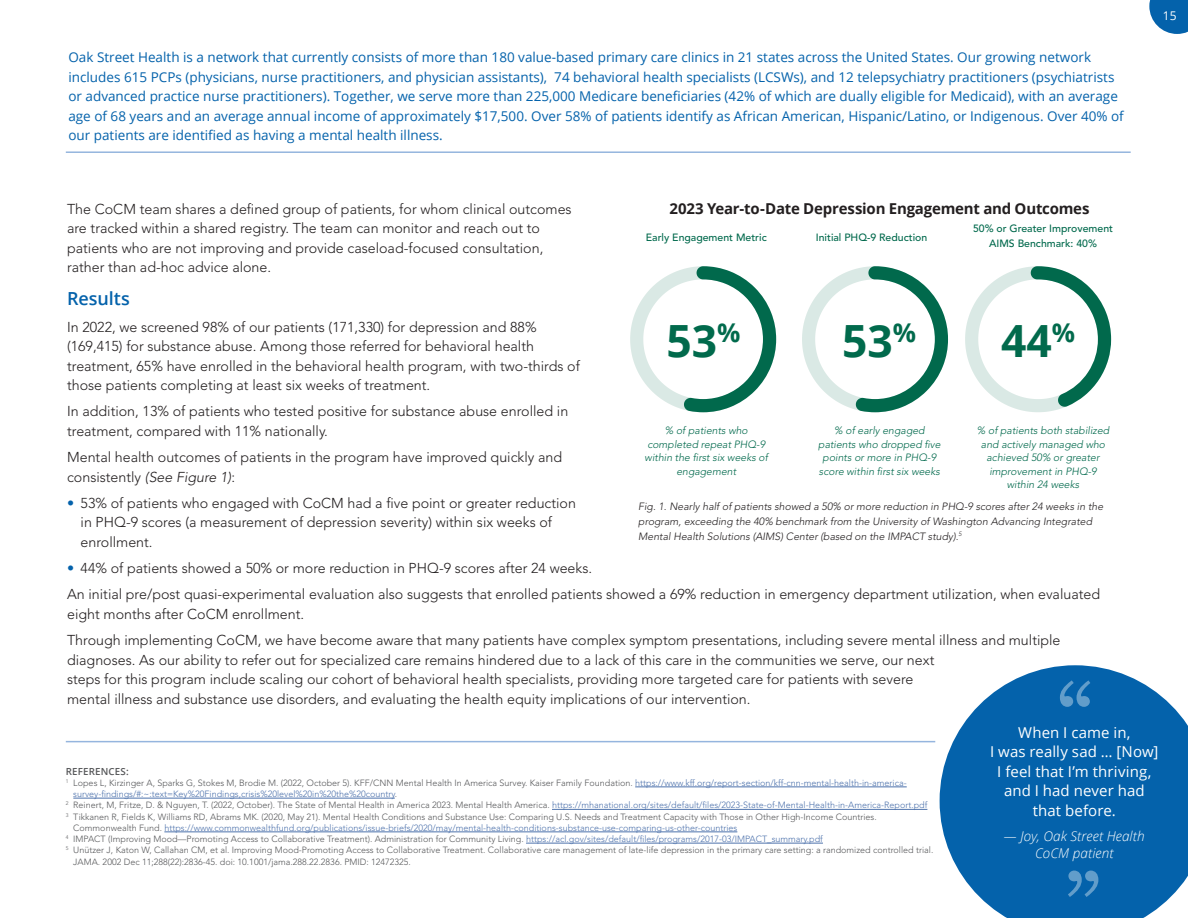
<style>
.page{position:relative;width:1188px;height:918px;background:#fff}
.page>*{position:absolute;margin:0;border:0;box-sizing:border-box;transform-origin:0 0}
.t1{font:700 44.4px "Open Sans";color:#016a4c}
.t2{font:600 18px "Open Sans";letter-spacing:-.005em;color:#0462ab}
.t3{font:15px "Open Sans";letter-spacing:.005em;color:#fff}
.t4{font:700 15px "Open Sans";letter-spacing:-.015em;color:#231f20}
.t5{font:300 14.25px/19.5px "Avenir LT Std";color:#231f20}
.t6{font:13.5px/19.5px "Open Sans";color:#0462ab}
.t7{font:italic 300 13.5px "Open Sans";letter-spacing:.01em;color:#fff}
.t8{font:12px "Open Sans";color:#fff}
.t9{font:italic 300 10.5px/13.5px "Avenir LT Std";color:#00694c;text-align:center}
.t10{font:italic 300 10.5px/15px "Avenir LT Std";color:#231f20}
.t11{font:500 10.5px "Avenir LT Std";color:#00694c}
.t12{font:600 9.75px "Open Sans";letter-spacing:.015em;color:#57585a}
.t13{font:300 9px/11.2px "Avenir LT Std";color:#57585a}
.t14{font:300 9px/11.2px "Avenir LT Std";color:#4d72ac}
.s1{font-style:italic}
.s2{font-weight:800;color:#0462ab}
.s3{color:#57585a}
.s4{color:#4d72ac}
</style>
<div class="page">
<hr style="left:66px;top:151px;width:1065px;height:2px;background:#95b5de">
<svg style="left:940px;top:665px;width:248px;height:253px;background:#2979b7"></svg>
<svg style="left:1060px;top:680px;width:30px;height:27px"></svg>
<svg style="left:1068px;top:871px;width:30px;height:26px"></svg>
<svg style="left:630px;top:266px;width:147px;height:147px"></svg>
<svg style="left:802px;top:266px;width:310px;height:147px"></svg>
<hr style="left:635px;top:787px;width:272px;height:1px;background:#4d72ac">
<hr style="left:73px;top:798px;width:322px;height:1px;background:#4d72ac">
<hr style="left:552px;top:809px;width:375px;height:1px;background:#4d72ac">
<hr style="left:164px;top:832px;width:573px;height:1px;background:#4d72ac">
<hr style="left:526px;top:843px;width:297px;height:1px;background:#4d72ac">
<hr style="left:66px;top:741px;width:869px;height:1px;background:#95b5de">
<svg style="left:1149px;top:0;width:39px;height:34px"></svg>
<p class="t6" style="left:68px;top:47px;width:1057px">Oak Street Health is a network that currently consists of more than 180 value-based primary care clinics in 21 states across the United States. Our growing network includes 615 PCPs (physicians, nurse practitioners, and physician assistants), 74 behavioral health specialists (LCSWs), and 12 telepsychiatry practitioners (psychiatrists or advanced practice nurse practitioners). Together, we serve more than 225,000 Medicare beneficiaries (42% of which are dually eligible for Medicaid), with an average age of 68 years and an average annual income of approximately $17,500. Over 58% of patients identify as African American, Hispanic/Latino, or Indigenous. Over 40% of our patients are identified as having a mental health illness.</p>
<p class="t4" style="left:669px;top:198px;width:422px">2023 Year-to-Date Depression Engagement and Outcomes</p>
<p class="t5" style="left:67px;top:199px;width:506px">The CoCM team shares a defined group of patients, for whom clinical outcomes are tracked within a shared registry. The team can monitor and reach out to patients who are not improving and provide caseload-focused consultation, rather than ad-hoc advice alone.</p>
<p class="t2" style="left:67px;top:287px;width:64px">Results</p>
<p class="t5" style="left:67px;top:317px;width:514px">In 2022, we screened 98% of our patients (171,330) for depression and 88% (169,415) for substance abuse. Among those referred for behavioral health treatment, 65% have enrolled in the behavioral health program, with two-thirds of those patients completing at least six weeks of treatment.</p>
<p class="t5" style="left:67px;top:402px;width:503px">In addition, 13% of patients who tested positive for substance abuse enrolled in treatment, compared with 11% nationally.</p>
<p class="t5" style="left:67px;top:448px;width:497px">Mental health outcomes of patients in the program have improved quickly and consistently <span class="s1">(See Figure 1)</span>:</p>
<p class="t5" style="left:81px;top:493px;width:497px;text-indent:-14px"><span class="s2">•</span> 53% of patients who engaged with CoCM had a five point or greater reduction in PHQ-9 scores (a measurement of depression severity) within six weeks of enrollment.</p>
<p class="t5" style="left:67px;top:559px;width:524px"><span class="s2">•</span> 44% of patients showed a 50% or more reduction in PHQ-9 scores after 24 weeks.</p>
<p class="t5" style="left:67px;top:585px;width:1035px">An initial pre/post quasi-experimental evaluation also suggests that enrolled patients showed a 69% reduction in emergency department utilization, when evaluated eight months after CoCM enrollment.</p>
<p class="t5" style="left:67px;top:631px;width:995px">Through implementing CoCM, we have become aware that many patients have complex symptom presentations, including severe mental illness and multiple diagnoses. As our ability to refer out for specialized care remains hindered due to a lack of this care in the communities we serve, our next<br>steps for this program include scaling our cohort of behavioral health specialists, providing more targeted care for patients with severe<br>mental illness and substance use disorders, and evaluating the health equity implications of our intervention.</p>
<p class="t11" style="left:973px;top:222px;width:142px">50% or Greater Improvement</p>
<p class="t11" style="left:989px;top:237px;width:109px">AIMS Benchmark: 40%</p>
<p class="t11" style="left:646px;top:231px;width:122px">Early Engagement Metric</p>
<p class="t11" style="left:816px;top:231px;width:113px">Initial PHQ-9 Reduction</p>
<p class="t1" style="left:666px;top:309px;width:76px">53<sup>%</sup></p>
<p class="t1" style="left:842px;top:309px;width:76px">53<sup>%</sup></p>
<p class="t1" style="left:1001px;top:309px;width:76px">44<sup>%</sup></p>
<p class="t9" style="left:645px;top:424px;width:125px">% of patients who completed repeat PHQ-9 within the first six weeks of engagement</p>
<p class="t9" style="left:818px;top:424px;width:124px">% of early engaged patients who dropped five points or more in PHQ-9 score within first six weeks</p>
<p class="t9" style="left:977px;top:424px;width:134px">% of patients both stabilized and actively managed who achieved 50% or greater improvement in PHQ-9 within 24 weeks</p>
<p class="t10" style="left:638px;top:499px;width:466px">Fig. 1. Nearly half of patients showed a 50% or more reduction in PHQ-9 scores after 24 weeks in the program, exceeding the 40% benchmark from the University of Washington Advancing Integrated<br>Mental Health Solutions (AIMS) Center (based on the IMPACT study).<sup>5</sup></p>
<p class="t8" style="left:1163px;top:7px;width:15px">15</p>
<p class="t12" style="left:66px;top:764px;width:64px">REFERENCES:</p>
<p class="t14" style="left:73px;top:777px;width:835px;text-indent:-7px"><sup>1</sup> <span class="s3">Lopes L, Kirzinger A, Sparks G, Stokes M, Brodie M. (2022, October 5). KFF/CNN Mental Health In America Survey. Kaiser Family Foundation.</span> https://www. kff. org/report-section/kff-cnn-mental-health-in-america&shy;survey-findings/#:~:text=Key%20Findings,crisis%20level%20in%20the%20country<span class="s3">.</span></p>
<p class="t13" style="left:66px;top:800px;width:863px"><sup>2</sup> Reinert, M, Fritze, D. &amp; Nguyen, T. (2022, October). The State of Mental Health in America 2023. Mental Health America. <span class="s4">https://mhanational. org/sites/default/files/2023-State-of-Mental-Health-in-America-Report. pdf</span></p>
<p class="t13" style="left:73px;top:811px;width:803px;text-indent:-7px"><sup>3</sup> Tikkanen R, Fields K, Williams RD, Abrams MK. (2020, May 21). Mental Health Conditions and Substance Use: Comparing U.S. Needs and Treatment Capacity with Those in Other High-Income Countries.<br>Commonwealth Fund. <span class="s4">https://www. commonwealthfund. org/publications/issue-briefs/2020/may/mental-health-conditions-substance-use-comparing-us-other-countries</span></p>
<p class="t13" style="left:66px;top:834px;width:759px"><sup>4</sup> IMPACT (Improving Mood—Promoting Access to Collaborative Treatment). Administration for Community Living. <span class="s4">https://acl. gov/sites/default/files/programs/2017-03/IMPACT_summary. pdf</span></p>
<p class="t13" style="left:73px;top:845px;width:860px;text-indent:-7px"><sup>5</sup> Unützer J, Katon W, Callahan CM, et al. Improving Mood-Promoting Access to Collaborative Treatment. Collaborative care management of late-life depression in the primary care setting: a randomized controlled trial.<br>JAMA. 2002 Dec 11;288(22):2836-45. doi: 10. 1001/jama.288.22.2836. PMID: 12472325.</p>
<p class="t3" style="left:1018px;top:722px;width:114px">When I came in,</p>
<p class="t3" style="left:990px;top:741px;width:170px">I was really sad … [Now]</p>
<p class="t3" style="left:997px;top:761px;width:156px">I feel that I’m thriving,</p>
<p class="t3" style="left:1004px;top:780px;width:142px">and I had never had</p>
<p class="t3" style="left:1033px;top:800px;width:85px">that before.</p>
<p class="t7" style="left:1004px;top:827px;width:142px">— Joy, Oak Street Health</p>
<p class="t7" style="left:1035px;top:843px;width:80px">CoCM patient</p>
</div>
